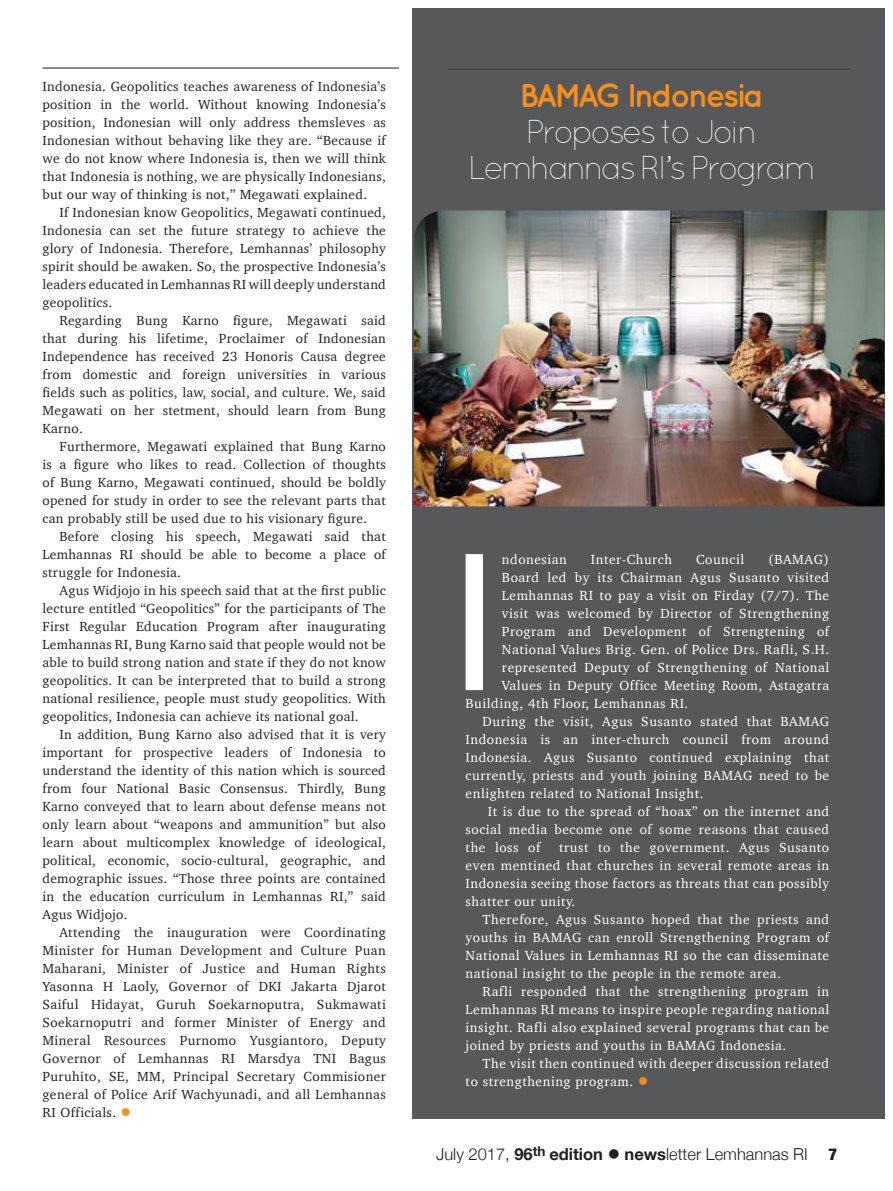
<style>
.page{position:relative;width:893px;height:1191px;background:#fff}
.page>*{position:absolute;margin:0;border:0;box-sizing:border-box;transform-origin:0 0}
.t1{font:900 184.5px "Ostrich Sans";color:#fff}
.t2{font:300 33px/36px "Quicksand";letter-spacing:-.08em;color:#fff;text-align:center}
.t3{font:700 33px "Quicksand";letter-spacing:-.08em;color:#f68e1d}
.t4{font:300 16.5px "Helvetica Neue";color:#221f1f}
.t5{font:13.5px/18px "Charter";letter-spacing:.02em;color:#221f1f;text-align:justify}
.t6{font:13.5px/18px "Charter";letter-spacing:.04em;color:#fff;text-align:justify}
.s1{color:#f68e1d}
.s2{font-weight:700}
.s3{font-weight:900;font-stretch:condensed}
</style>
<div class="page">
<hr style="left:43px;top:68px;width:807px;height:1px;background:#221f1f">
<div style="left:400px;top:23px;width:40px;height:94px;background:#fff"></div>
<div style="left:412px;top:9px;width:472px;height:1109px;background:#57585a"></div>
<img style="left:414px;top:210px;width:470px;height:296px">
<hr style="left:448px;top:68px;width:402px;height:2px;background:#404041">
<p class="t5" style="left:43px;top:78px;width:345px">Indonesia. Geopolitics teaches awareness of Indonesia’s position in the world. Without knowing Indonesia’s position, Indonesian will only address themsleves as Indonesian without behaving like they are. “Because if we do not know where Indonesia is, then we will think that Indonesia is nothing, we are physically Indonesians, but our way of thinking is not,” Megawati explained.</p>
<p class="t5" style="left:43px;top:204px;width:345px;text-indent:17px">If Indonesian know Geopolitics, Megawati continued, Indonesia can set the future strategy to achieve the glory of Indonesia. Therefore, Lemhannas’ philosophy spirit should be awaken. So, the prospective Indonesia’s leaders educated in Lemhannas RI will deeply understand geopolitics.</p>
<p class="t5" style="left:43px;top:311px;width:345px;text-indent:17px">Regarding Bung Karno figure, Megawati said that during his lifetime, Proclaimer of Indonesian Independence has received 23 Honoris Causa degree from domestic and foreign universities in various fields such as politics, law, social, and culture. We, said Megawati on her stetment, should learn from Bung Karno.</p>
<p class="t5" style="left:43px;top:438px;width:345px;text-indent:17px">Furthermore, Megawati explained that Bung Karno is a figure who likes to read. Collection of thoughts of Bung Karno, Megawati continued, should be boldly opened for study in order to see the relevant parts that can probably still be used due to his visionary figure.</p>
<p class="t5" style="left:43px;top:528px;width:345px;text-indent:17px">Before closing his speech, Megawati said that Lemhannas RI should be able to become a place of struggle for Indonesia.</p>
<p class="t5" style="left:43px;top:581px;width:345px;text-indent:17px">Agus Widjojo in his speech said that at the first public lecture entitled “Geopolitics” for the participants of The First Regular Education Program after inaugurating Lemhannas RI, Bung Karno said that people would not be able to build strong nation and state if they do not know geopolitics. It can be interpreted that to build a strong national resilience, people must study geopolitics. With geopolitics, Indonesia can achieve its national goal.</p>
<p class="t5" style="left:43px;top:726px;width:345px;text-indent:17px">In addition, Bung Karno also advised that it is very important for prospective leaders of Indonesia to understand the identity of this nation which is sourced from four National Basic Consensus. Thirdly, Bung Karno conveyed that to learn about defense means not only learn about “weapons and ammunition” but also learn about multicomplex knowledge of ideological, political, economic, socio-cultural, geographic, and demographic issues. “Those three points are contained in the education curriculum in Lemhannas RI,” said Agus Widjojo.</p>
<p class="t5" style="left:43px;top:924px;width:345px;text-indent:17px">Attending the inauguration were Coordinating Minister for Human Development and Culture Puan Maharani, Minister of Justice and Human Rights Yasonna H Laoly, Governor of DKI Jakarta Djarot Saiful Hidayat, Guruh Soekarnoputra, Sukmawati Soekarnoputri and former Minister of Energy and Mineral Resources Purnomo Yusgiantoro, Deputy Governor of Lemhannas RI Marsdya TNI Bagus Puruhito, SE, MM, Principal Secretary Commisioner general of Police Arif Wachyunadi, and all Lemhannas RI Officials. <span class="s1">●</span></p>
<h2 class="t3" style="left:520px;top:83px;width:246px">BAMAG Indonesia</h2>
<h2 class="t2" style="left:468px;top:116px;width:349px">Proposes to Join<br>Lemhannas RI’s Program</h2>
<h1 class="t1" style="left:460px;top:518px;width:39px">I</h1>
<p class="t6" style="left:502px;top:551px;width:66px">ndonesian</p>
<p class="t6" style="left:591px;top:551px;width:83px">Inter-Church</p>
<p class="t6" style="left:696px;top:551px;width:50px">Council</p>
<p class="t6" style="left:768px;top:551px;width:62px">(BAMAG)</p>
<p class="t6" style="left:502px;top:569px;width:329px">Board led by its Chairman Agus Susanto visited</p>
<p class="t6" style="left:502px;top:587px;width:329px">Lemhannas RI to pay a visit on Firday (7/7). The</p>
<p class="t6" style="left:502px;top:605px;width:329px">visit was welcomed by Director of Strengthening</p>
<p class="t6" style="left:502px;top:623px;width:329px">Program and Development of Strengtening of</p>
<p class="t6" style="left:502px;top:641px;width:329px">National Values Brig. Gen. of Police Drs. Rafli, S.H.</p>
<p class="t6" style="left:502px;top:659px;width:329px">represented Deputy of Strengthening of National</p>
<p class="t6" style="left:502px;top:677px;width:329px">Values in Deputy Office Meeting Room, Astagatra</p>
<p class="t6" style="left:466px;top:695px;width:224px">Building, 4th Floor, Lemhannas RI.</p>
<p class="t6" style="left:483px;top:713px;width:348px">During the visit, Agus Susanto stated that BAMAG</p>
<p class="t6" style="left:466px;top:731px;width:365px">Indonesia is an inter-church council from around</p>
<p class="t6" style="left:466px;top:749px;width:365px">Indonesia. Agus Susanto continued explaining that</p>
<p class="t6" style="left:466px;top:767px;width:365px">currently, priests and youth joining BAMAG need to be</p>
<p class="t6" style="left:466px;top:785px;width:239px">enlighten related to National Insight.</p>
<p class="t6" style="left:488px;top:803px;width:343px">It is due to the spread of “hoax” on the internet and</p>
<p class="t6" style="left:466px;top:821px;width:365px">social media become one of some reasons that caused</p>
<p class="t6" style="left:466px;top:839px;width:76px">the loss of</p>
<p class="t6" style="left:466px;top:839px;width:365px;text-indent:94px">trust to the government. Agus Susanto even mentined that churches in several remote areas in Indonesia seeing those factors as threats that can possibly shatter our unity.</p>
<p class="t6" style="left:466px;top:911px;width:365px;text-indent:17px">Therefore, Agus Susanto hoped that the priests and youths in BAMAG can enroll Strengthening Program of National Values in Lemhannas RI so the can disseminate national insight to the people in the remote area.</p>
<p class="t6" style="left:466px;top:983px;width:365px;text-indent:17px">Rafli responded that the strengthening program in Lemhannas RI means to inspire people regarding national insight. Rafli also explained several programs that can be joined by priests and youths in BAMAG Indonesia.</p>
<p class="t6" style="left:466px;top:1055px;width:365px;text-indent:17px">The visit then continued with deeper discussion related to strengthening program. <span class="s1">●</span></p>
<p class="t4" style="left:436px;top:1144px;width:402px">July 2017, <span class="s2">96</span><sup>th</sup> <span class="s2">edition</span> ● <span class="s2">news</span>letter Lemhannas RI <span class="s3">7</span></p>
</div>
